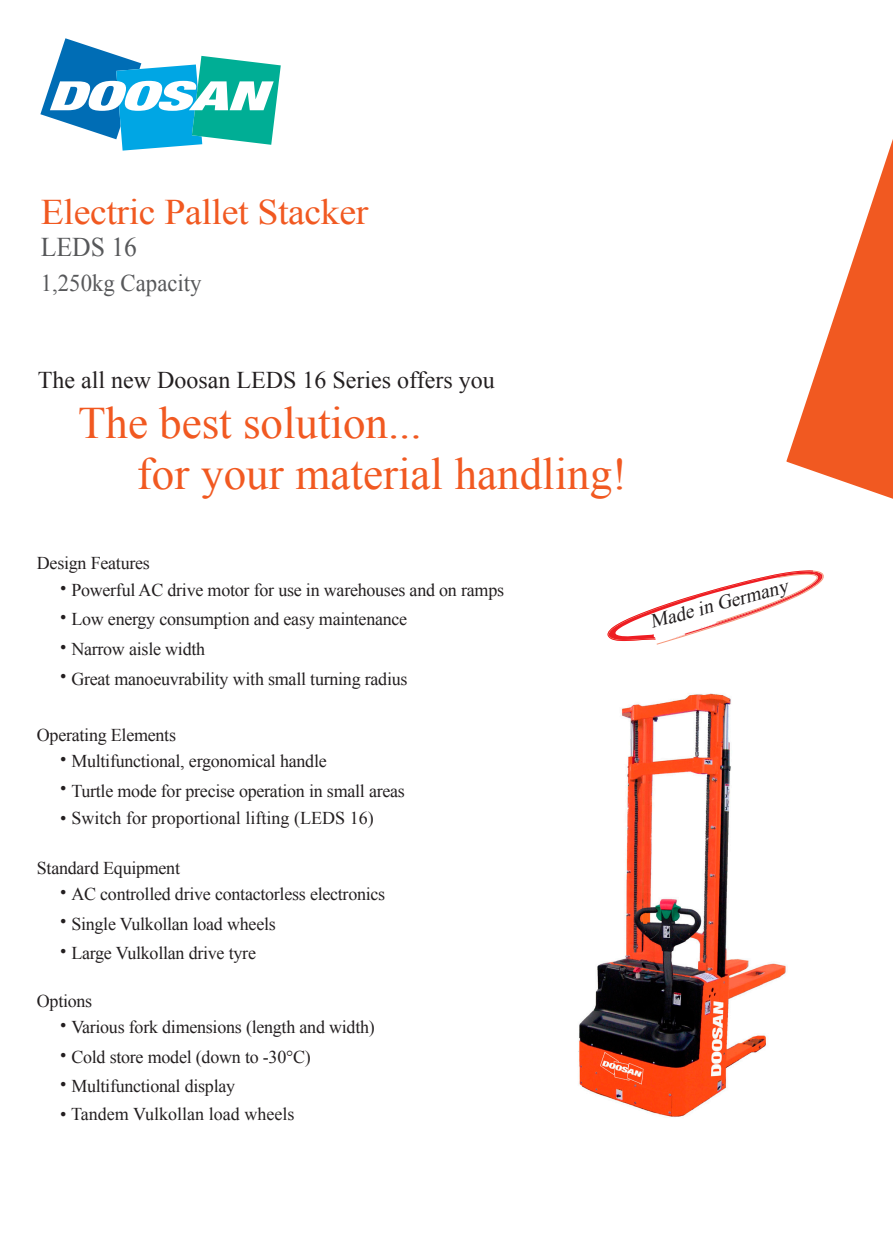
<style>
.page{position:relative;width:893px;height:1234px;background:#fff}
.page>*{position:absolute;margin:0;border:0;box-sizing:border-box;transform-origin:0 0}
.t1{font:45px "Times New Roman";color:#f15921}
.t2{font:36px "Times New Roman";letter-spacing:-.01em;color:#f15921;scale:1.05 1}
.t3{font:27px "Times New Roman";color:#57585a;scale:.95 1}
.좌측메인{font:24px "Times New Roman";color:#231f20}
.t4{font:24px "Times New Roman";color:#57585a;scale:.95 1}
.t5{font:italic 19.5px "Times New Roman";color:#231f20}
.t6{font:18px "Times New Roman";letter-spacing:-.015em;color:#231f20}
</style>
<div class="page">
<svg style="left:786px;top:139px;width:107px;height:360px"></svg>
<svg style="left:40px;top:38px;width:241px;height:113px"></svg>
<svg style="left:608px;top:570px;width:216px;height:74px"></svg>
<img style="left:578px;top:693px;width:208px;height:424px">
<p class="t2" style="left:41px;top:188px;width:314px">Electric Pallet Stacker</p>
<p class="t3" style="left:41px;top:229px;width:103px">LEDS 16</p>
<p class="t4" style="left:41px;top:267px;width:171px">1,250kg Capacity</p>
<p class="좌측메인" style="left:38px;top:364px;width:458px">The all new Doosan LEDS 16 Series offers you</p>
<p class="t1" style="left:78px;top:392px;width:345px">The best solution...</p>
<p class="t1" style="left:137px;top:443px;width:492px">for your material handling!</p>
<p class="t6" style="left:37px;top:551px;width:114px">Design Features</p>
<p class="t6" style="left:60px;top:577px;width:445px">• Powerful AC drive motor for use in warehouses and on ramps</p>
<p class="t6" style="left:60px;top:607px;width:348px">• Low energy consumption and easy maintenance</p>
<p class="t6" style="left:60px;top:636px;width:146px">• Narrow aisle width</p>
<p class="t6" style="left:60px;top:666px;width:349px">• Great manoeuvrability with small turning radius</p>
<p class="t6" style="left:37px;top:722px;width:141px">Operating Elements</p>
<p class="t6" style="left:60px;top:748px;width:268px">• Multifunctional, ergonomical handle</p>
<p class="t6" style="left:60px;top:778px;width:346px">• Turtle mode for precise operation in small areas</p>
<p class="t6" style="left:60px;top:805px;width:315px">• Switch for proportional lifting (LEDS 16)</p>
<p class="t6" style="left:37px;top:855px;width:145px">Standard Equipment</p>
<p class="t6" style="left:60px;top:881px;width:326px">• AC controlled drive contactorless electronics</p>
<p class="t6" style="left:60px;top:911px;width:217px">• Single Vulkollan load wheels</p>
<p class="t6" style="left:60px;top:940px;width:197px">• Large Vulkollan drive tyre</p>
<p class="t6" style="left:37px;top:988px;width:57px">Options</p>
<p class="t6" style="left:60px;top:1014px;width:316px">• Various fork dimensions (length and width)</p>
<p class="t6" style="left:60px;top:1044px;width:252px">• Cold store model (down to -30°C)</p>
<p class="t6" style="left:60px;top:1073px;width:176px">• Multifunctional display</p>
<p class="t6" style="left:60px;top:1101px;width:236px">• Tandem Vulkollan load wheels</p>
<p class="t5" style="left:647px;top:609px;width:143px;rotate:-15deg">Made in Germany</p>
</div>
